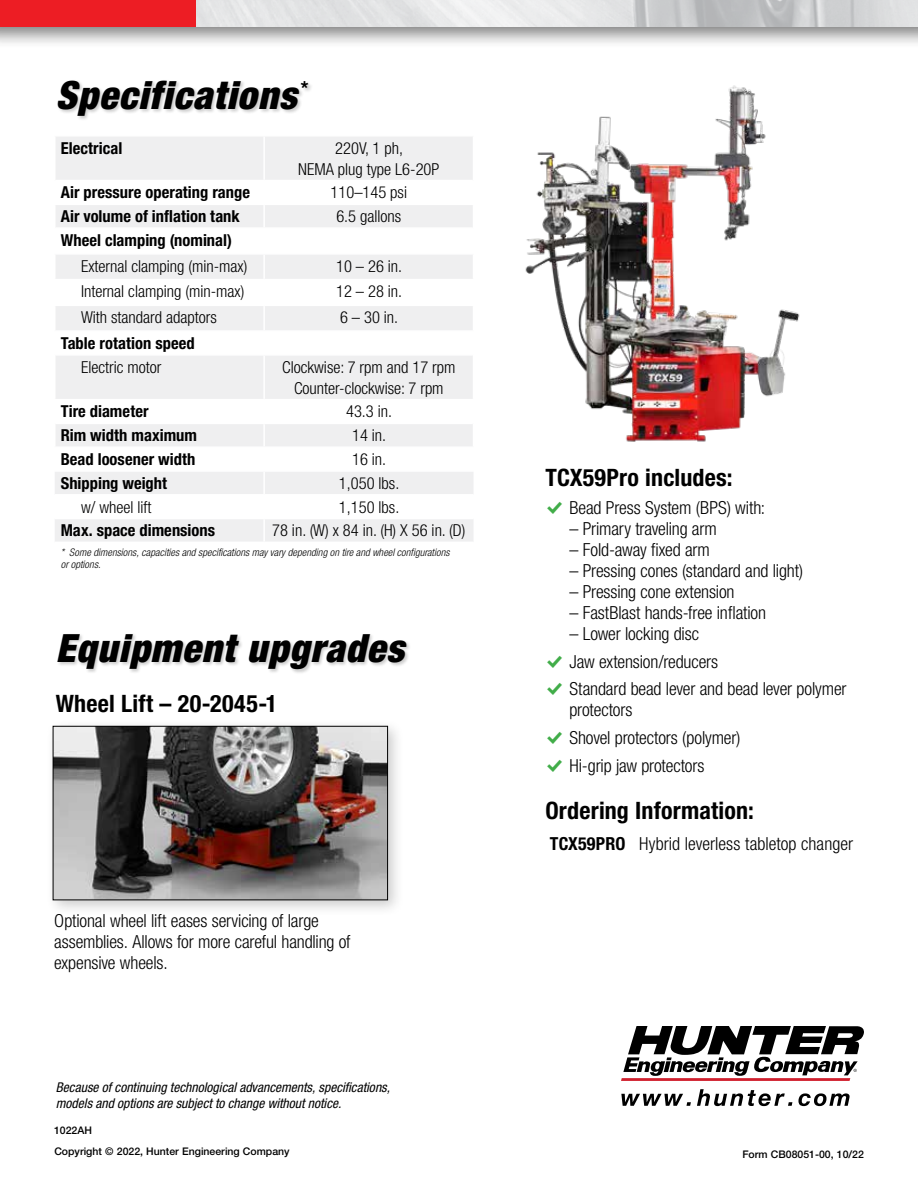
<style>
.page{position:relative;width:918px;height:1188px;background:#fff}
.page>*{position:absolute;margin:0;border:0;box-sizing:border-box;transform-origin:0 0}
.t1{font:italic 900 condensed 39px "Helvetica Neue LT Std";letter-spacing:.025em;color:#000}
.t2{font:700 condensed 24px "Helvetica Neue LT Std";letter-spacing:.01em;color:#000}
.t3{font:300 condensed 18px/27.8px "Helvetica Neue LT Std";letter-spacing:-.005em;color:#000}
.t4{font:300 condensed 16.5px/21px "Helvetica Neue LT Std";color:#000;text-align:center}
.t5{font:700 condensed 16.5px "Helvetica Neue LT Std";color:#000}
.t6{font:italic condensed 13.5px/16.2px "Helvetica Neue LT Std";color:#000}
.t7{font:italic 300 condensed 10.5px/12.6px "Helvetica Neue LT Std";letter-spacing:.01em;color:#000}
.t8{font:500 10.5px "Helvetica Neue LT Std";color:#000}
.s1{font-family:"Modern Pictograms";font-weight:400;font-stretch:normal;font-size:21px;color:#41ad49}
.s2{font-weight:700}
</style>
<div class="page">
<svg style="left:621px;top:1026px;width:243px;height:55px"></svg>
<svg style="left:621px;top:1094px;width:70px;height:12px"></svg>
<svg style="left:697px;top:1089px;width:95px;height:17px"></svg>
<svg style="left:798px;top:1093px;width:52px;height:13px"></svg>
<div style="left:56px;top:137px;width:417px;height:43px;background:#efeff0"></div>
<svg style="left:55px;top:205px;width:418px;height:336px;fill:#efeff0"></svg>
<hr style="left:263px;top:137px;width:2px;height:43px;background:#fff">
<hr style="left:54px;top:205px;width:2px;height:23px;background:#fff">
<hr style="left:263px;top:205px;width:2px;height:22px;background:#fff">
<hr style="left:54px;top:228px;width:2px;height:25px;background:#fff">
<hr style="left:263px;top:229px;width:2px;height:24px;background:#fff">
<hr style="left:54px;top:253px;width:210px;height:2px;background:#fff">
<hr style="left:54px;top:255px;width:2px;height:24px;background:#fff">
<hr style="left:264px;top:253px;width:210px;height:2px;background:#fff">
<hr style="left:263px;top:255px;width:2px;height:24px;background:#fff">
<hr style="left:54px;top:279px;width:210px;height:1px;background:#fff">
<hr style="left:54px;top:280px;width:2px;height:25px;background:#fff">
<hr style="left:264px;top:279px;width:210px;height:1px;background:#fff">
<hr style="left:263px;top:280px;width:2px;height:25px;background:#fff">
<hr style="left:54px;top:305px;width:210px;height:1px;background:#fff">
<hr style="left:54px;top:306px;width:2px;height:24px;background:#fff">
<hr style="left:264px;top:305px;width:210px;height:1px;background:#fff">
<hr style="left:263px;top:306px;width:2px;height:24px;background:#fff">
<hr style="left:54px;top:330px;width:210px;height:2px;background:#fff">
<hr style="left:54px;top:332px;width:2px;height:23px;background:#fff">
<hr style="left:264px;top:330px;width:210px;height:2px;background:#fff">
<hr style="left:263px;top:332px;width:2px;height:22px;background:#fff">
<hr style="left:54px;top:355px;width:2px;height:44px;background:#fff">
<hr style="left:263px;top:356px;width:2px;height:43px;background:#fff">
<hr style="left:54px;top:399px;width:210px;height:1px;background:#fff">
<hr style="left:54px;top:400px;width:2px;height:23px;background:#fff">
<hr style="left:264px;top:399px;width:210px;height:1px;background:#fff">
<hr style="left:263px;top:400px;width:2px;height:23px;background:#fff">
<hr style="left:54px;top:423px;width:2px;height:23px;background:#fff">
<hr style="left:263px;top:424px;width:2px;height:22px;background:#fff">
<hr style="left:54px;top:446px;width:210px;height:2px;background:#fff">
<hr style="left:54px;top:448px;width:2px;height:22px;background:#fff">
<hr style="left:264px;top:446px;width:210px;height:2px;background:#fff">
<hr style="left:263px;top:448px;width:2px;height:22px;background:#fff">
<hr style="left:54px;top:470px;width:210px;height:2px;background:#fff">
<hr style="left:264px;top:470px;width:210px;height:2px;background:#fff">
<hr style="left:263px;top:472px;width:2px;height:22px;background:#fff">
<hr style="left:55px;top:494px;width:209px;height:2px;background:#fff">
<hr style="left:264px;top:494px;width:210px;height:2px;background:#fff">
<hr style="left:263px;top:496px;width:2px;height:22px;background:#fff">
<hr style="left:55px;top:518px;width:209px;height:1px;background:#fff">
<hr style="left:264px;top:518px;width:210px;height:1px;background:#fff">
<hr style="left:263px;top:519px;width:2px;height:23px;background:#fff">
<hr style="left:56px;top:227px;width:208px;height:2px;background:#fff">
<hr style="left:264px;top:227px;width:209px;height:2px;background:#fff">
<hr style="left:56px;top:354px;width:208px;height:2px;background:#fff">
<hr style="left:264px;top:354px;width:209px;height:2px;background:#fff">
<hr style="left:56px;top:423px;width:208px;height:1px;background:#fff">
<hr style="left:264px;top:423px;width:209px;height:1px;background:#fff">
<div style="left:57px;top:79px;width:257px;height:41px;background:#000;opacity:.2"></div>
<div style="left:57px;top:633px;width:355px;height:42px;background:#000;opacity:.2"></div>
<div style="left:46px;top:719px;width:359px;height:198px;background:#000;opacity:.2"></div>
<img style="left:55px;top:728px;width:331px;height:170px">
<div style="left:53px;top:726px;width:335px;height:174px;border:1px solid #000"></div>
<img style="left:525px;top:85px;width:275px;height:357px">
<div style="left:0;top:0;width:918px;height:49px;background:#000;opacity:.5"></div>
<img style="left:196px;top:0;width:722px;height:27px">
<div style="left:0;top:0;width:196px;height:27px;background:#ed1d24"></div>
<h1 class="t1" style="left:56px;top:71px;width:254px">Specifications <sup>*</sup></h1>
<p class="t5" style="left:61px;top:138px;width:63px">Electrical</p>
<p class="t4" style="left:298px;top:137px;width:143px">220V, 1 ph,<br>NEMA plug type L6-20P</p>
<p class="t5" style="left:61px;top:182px;width:191px">Air pressure operating range</p>
<p class="t4" style="left:331px;top:182px;width:78px">110–145 psi</p>
<p class="t5" style="left:61px;top:206px;width:180px">Air volume of inflation tank</p>
<p class="t4" style="left:336px;top:206px;width:66px">6.5 gallons</p>
<p class="t5" style="left:61px;top:230px;width:173px">Wheel clamping (nominal)</p>
<p class="t4" style="left:81px;top:255px;width:168px">External clamping (min-max)</p>
<p class="t4" style="left:336px;top:255px;width:68px">10 – 26 in.</p>
<p class="t4" style="left:81px;top:281px;width:165px">Internal clamping (min-max)</p>
<p class="t4" style="left:336px;top:281px;width:68px">12 – 28 in.</p>
<p class="t4" style="left:81px;top:307px;width:137px">With standard adaptors</p>
<p class="t4" style="left:340px;top:307px;width:60px">6 – 30 in.</p>
<p class="t5" style="left:61px;top:333px;width:135px">Table rotation speed</p>
<p class="t4" style="left:81px;top:356px;width:82px">Electric motor</p>
<p class="t4" style="left:282px;top:356px;width:175px">Clockwise: 7 rpm and 17 rpm<br>Counter-clockwise: 7 rpm</p>
<p class="t5" style="left:61px;top:402px;width:89px">Tire diameter</p>
<p class="t4" style="left:346px;top:401px;width:48px">43.3 in.</p>
<p class="t5" style="left:61px;top:425px;width:138px">Rim width maximum</p>
<p class="t4" style="left:352px;top:425px;width:36px">14 in.</p>
<p class="t5" style="left:61px;top:449px;width:136px">Bead loosener width</p>
<p class="t4" style="left:352px;top:448px;width:36px">16 in.</p>
<p class="t5" style="left:61px;top:473px;width:108px">Shipping weight</p>
<p class="t4" style="left:339px;top:472px;width:62px">1,050 lbs.</p>
<p class="t4" style="left:81px;top:496px;width:72px">w/ wheel lift</p>
<p class="t4" style="left:339px;top:496px;width:62px">1,150 lbs.</p>
<p class="t5" style="left:61px;top:520px;width:156px">Max. space dimensions</p>
<p class="t4" style="left:272px;top:520px;width:195px">78 in. (W) x 84 in. (H) X 56 in. (D)</p>
<p class="t7" style="left:61px;top:546px;width:390px">* Some dimensions, capacities and specifications may vary depending on tire and wheel configurations or options.</p>
<h1 class="t1" style="left:56px;top:624px;width:350px">Equipment upgrades</h1>
<h2 class="t2" style="left:56px;top:689px;width:223px">Wheel Lift – 20-2045-1</h2>
<p class="t3" style="left:54px;top:910px;width:298px;line-height:21px">Optional wheel lift eases servicing of large assemblies. Allows for more careful handling of expensive wheels.</p>
<p class="t6" style="left:56px;top:1079px;width:336px">Because of continuing technological advancements, specifications, models and options are subject to change without notice.</p>
<p class="t8" style="left:54px;top:1124px;width:39px">1022AH</p>
<p class="t8" style="left:54px;top:1145px;width:237px">Copyright © 2022, Hunter Engineering Company</p>
<h2 class="t2" style="left:545px;top:463px;width:189px">TCX59Pro includes:</h2>
<p class="t3" style="left:545px;top:494px;width:221px"><span class="s1">%</span> Bead Press System (BPS) with:</p>
<p class="t3" style="left:569px;top:515px;width:149px">– Primary traveling arm</p>
<p class="t3" style="left:569px;top:536px;width:142px">– Fold-away fixed arm</p>
<p class="t3" style="left:569px;top:557px;width:235px">– Pressing cones (standard and light)</p>
<p class="t3" style="left:569px;top:578px;width:167px">– Pressing cone extension</p>
<p class="t3" style="left:569px;top:599px;width:198px">– FastBlast hands-free inflation</p>
<p class="t3" style="left:545px;top:620px;width:303px;text-indent:24px">– Lower locking disc<br><span class="s1">%</span> Jaw extension/reducers<br><span class="s1">%</span> Standard bead lever and bead lever polymer</p>
<p class="t3" style="left:545px;top:696px;width:197px;text-indent:24px">protectors<br><span class="s1">%</span> Shovel protectors (polymer) <span class="s1">%</span> Hi-grip jaw protectors</p>
<h2 class="t2" style="left:545px;top:796px;width:210px">Ordering Information:</h2>
<p class="t3" style="left:550px;top:830px;width:305px"><span class="s2">TCX59PRO</span> Hybrid leverless tabletop changer</p>
<p class="t8" style="left:742px;top:1148px;width:123px">Form CB08051-00, 10/22</p>
</div>
